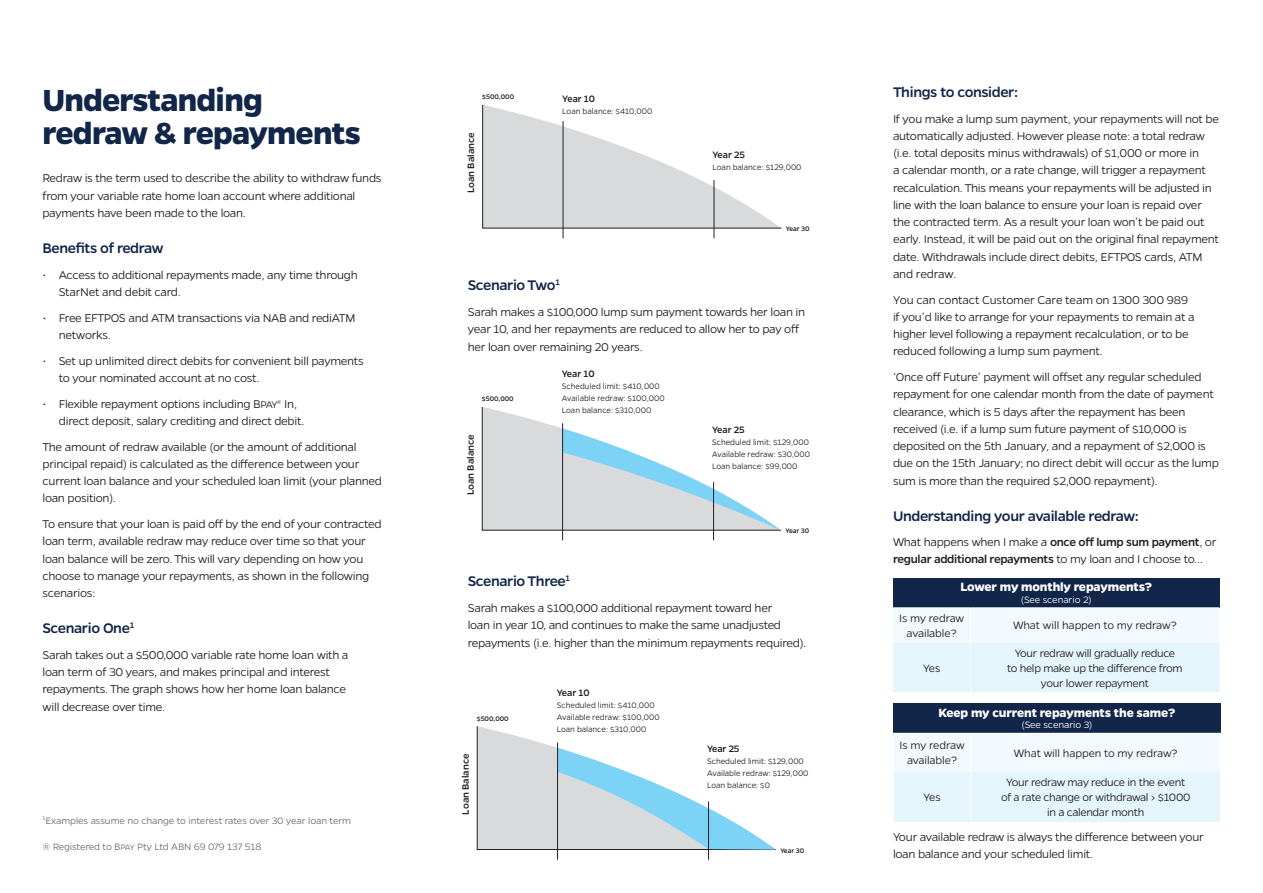
<style>
.page{position:relative;width:1263px;height:893px;background:#fff}
.page>*{position:absolute;margin:0;border:0;box-sizing:border-box;transform-origin:0 0}
.t1{font:700 34.5px/33px "Gentona";letter-spacing:-.025em;color:#122649}
.t2{font:500 15.75px "Gentona";letter-spacing:-.025em;color:#122649}
.t3{font:700 13.5px "Gentona";letter-spacing:-.01em;color:#fff}
.t4{font:300 12.75px/17.2px "Gentona";letter-spacing:-.025em;color:#231f20}
.t5{font:500 12.75px/17.2px "Gentona";letter-spacing:-.025em;color:#231f20}
.t6{font:300 12px/15px "Gentona";letter-spacing:-.025em;color:#231f20;text-align:center}
.t7{font:300 10.5px "Gentona";letter-spacing:-.01em;color:#6c6d70}
.t8{font:500 10.5px "Gentona";color:#231f20;scale:.96 1}
.t9{font:500 10.5px "Gentona";color:#231f20}
.t10{font:300 10.5px "Gentona";letter-spacing:-.01em;color:#fff}
.t11{font:300 9px/12px "Gentona";color:#231f20;scale:.96 1}
.t12{font:500 7.5px "Gentona";color:#231f20;scale:.96 1}
.s1{font-size:10.8px}
.s2{font-size:8.85px}
.s3{font-weight:300}
</style>
<div class="page">
<div style="left:893px;top:578px;width:326px;height:30px;background:#122649"></div>
<svg style="left:893px;top:609px;width:326px;height:83px"></svg>
<hr style="left:893px;top:607px;width:77px;height:1px;background:#fff">
<hr style="left:970px;top:607px;width:249px;height:1px;background:#fff">
<hr style="left:893px;top:641px;width:77px;height:1px;background:#fff">
<hr style="left:970px;top:641px;width:249px;height:1px;background:#fff">
<hr style="left:970px;top:608px;width:1px;height:33px;background:#fff">
<hr style="left:970px;top:642px;width:1px;height:50px;background:#fff">
<div style="left:893px;top:703px;width:328px;height:30px;background:#122649"></div>
<svg style="left:894px;top:734px;width:326px;height:88px"></svg>
<hr style="left:970px;top:734px;width:1px;height:37px;background:#fff">
<hr style="left:970px;top:771px;width:1px;height:51px;background:#fff">
<svg style="left:482px;top:104px;width:300px;height:125px"></svg>
<hr style="left:563px;top:121px;width:1px;height:117px;background:#231f20">
<hr style="left:714px;top:180px;width:1px;height:58px;background:#231f20">
<svg style="left:481px;top:406px;width:300px;height:125px"></svg>
<hr style="left:562px;top:423px;width:1px;height:117px;background:#231f20">
<hr style="left:713px;top:482px;width:1px;height:58px;background:#231f20">
<svg style="left:476px;top:726px;width:300px;height:124px"></svg>
<hr style="left:557px;top:742px;width:1px;height:118px;background:#231f20">
<hr style="left:708px;top:801px;width:1px;height:59px;background:#231f20">
<h1 class="t1" style="left:43px;top:83px;width:320px">Understanding redraw &amp; repayments</h1>
<p class="t4" style="left:43px;top:170px;width:340px">Redraw is the term used to describe the ability to withdraw funds from your variable rate home loan account where additional payments have been made to the loan.</p>
<p class="t2" style="left:43px;top:239px;width:123px">Benefits of redraw</p>
<p class="t4" style="left:59px;top:266px;width:300px;text-indent:-16px">• Access to additional repayments made, any time through<br>StarNet and debit card.</p>
<p class="t4" style="left:59px;top:309px;width:298px;text-indent:-16px">• Free EFTPOS and ATM transactions via NAB and rediATM networks.</p>
<p class="t4" style="left:59px;top:352px;width:306px;text-indent:-16px">• Set up unlimited direct debits for convenient bill payments to your nominated account at no cost.</p>
<p class="t4" style="left:59px;top:395px;width:247px;text-indent:-16px">• Flexible repayment options including B<span class="s1">PAY</span><sup>®</sup> In, direct deposit, salary crediting and direct debit.</p>
<p class="t4" style="left:43px;top:438px;width:341px">The amount of redraw available (or the amount of additional principal repaid) is calculated as the difference between your current loan balance and your scheduled loan limit (your planned loan position).</p>
<p class="t4" style="left:43px;top:515px;width:341px">To ensure that your loan is paid off by the end of your contracted loan term, available redraw may reduce over time so that your loan balance will be zero. This will vary depending on how you choose to manage your repayments, as shown in the following scenarios:</p>
<p class="t2" style="left:43px;top:619px;width:93px">Scenario One<sup>1</sup></p>
<p class="t4" style="left:43px;top:646px;width:307px">Sarah takes out a $500,000 variable rate home loan with a loan term of 30 years, and makes principal and interest repayments. The graph shows how her home loan balance will decrease over time.</p>
<p class="t7" style="left:43px;top:815px;width:310px"><sup>1</sup>Examples assume no change to interest rates over 30 year loan term</p>
<p class="t7" style="left:43px;top:841px;width:221px">® Registered to B<span class="s2">PAY</span> Pty Ltd ABN 69 079 137 518</p>
<p class="t9" style="left:465px;top:193px;width:63px;rotate:-90deg">Loan Balance</p>
<p class="t12" style="left:482px;top:93px;width:35px">$500,000</p>
<p class="t8" style="left:562px;top:93px;width:36px">Year 10</p>
<p class="t11" style="left:562px;top:106px;width:95px">Loan balance: $410,000</p>
<p class="t8" style="left:712px;top:149px;width:35px">Year 25</p>
<p class="t11" style="left:712px;top:161px;width:94px">Loan balance: $129,000</p>
<p class="t12" style="left:786px;top:225px;width:26px">Year 30</p>
<p class="t2" style="left:468px;top:276px;width:94px">Scenario Two<sup>1</sup></p>
<p class="t4" style="left:468px;top:303px;width:339px">Sarah makes a $100,000 lump sum payment towards her loan in year 10, and her repayments are reduced to allow her to pay off her loan over remaining 20 years.</p>
<p class="t12" style="left:482px;top:395px;width:35px">$500,000</p>
<p class="t9" style="left:464px;top:495px;width:63px;rotate:-90deg">Loan Balance</p>
<p class="t8" style="left:562px;top:368px;width:36px">Year 10</p>
<p class="t11" style="left:562px;top:380px;width:109px">Scheduled limit: $410,000<br>Available redraw: $100,000<br>Loan balance: $310,000</p>
<p class="t8" style="left:712px;top:423px;width:35px">Year 25</p>
<p class="t11" style="left:712px;top:436px;width:103px;text-align:justify">Scheduled limit: $129,000<br>Available redraw: $30,000<br>Loan balance: $99,000</p>
<p class="t12" style="left:785px;top:527px;width:26px">Year 30</p>
<p class="t2" style="left:468px;top:572px;width:104px">Scenario Three<sup>1</sup></p>
<p class="t4" style="left:468px;top:599px;width:340px">Sarah makes a $100,000 additional repayment toward her<br>loan in year 10, and continues to make the same unadjusted repayments (i.e. higher than the minimum repayments required).</p>
<p class="t12" style="left:477px;top:714px;width:35px">$500,000</p>
<p class="t9" style="left:459px;top:815px;width:63px;rotate:-90deg">Loan Balance</p>
<p class="t8" style="left:557px;top:687px;width:36px">Year 10</p>
<p class="t11" style="left:557px;top:699px;width:109px">Scheduled limit: $410,000<br>Available redraw: $100,000<br>Loan balance: $310,000</p>
<p class="t8" style="left:707px;top:743px;width:35px">Year 25</p>
<p class="t11" style="left:707px;top:755px;width:107px">Scheduled limit: $129,000<br>Available redraw: $129,000<br>Loan balance: $0</p>
<p class="t12" style="left:780px;top:846px;width:26px">Year 30</p>
<p class="t2" style="left:893px;top:83px;width:127px">Things to consider:</p>
<p class="t4" style="left:893px;top:110px;width:328px">If you make a lump sum payment, your repayments will not be automatically adjusted. However please note: a total redraw (i.e. total deposits minus withdrawals) of $1,000 or more in<br>a calendar month, or a rate change, will trigger a repayment recalculation. This means your repayments will be adjusted in line with the loan balance to ensure your loan is repaid over the contracted term. As a result your loan won’t be paid out early. Instead, it will be paid out on the original final repayment date. Withdrawals include direct debits, EFTPOS cards, ATM and redraw.</p>
<p class="t4" style="left:893px;top:291px;width:303px">You can contact Customer Care team on 1300 300 989 if you’d like to arrange for your repayments to remain at a higher level following a repayment recalculation, or to be reduced following a lump sum payment.</p>
<p class="t4" style="left:893px;top:368px;width:327px">‘Once off Future’ payment will offset any regular scheduled repayment for one calendar month from the date of payment clearance, which is 5 days after the repayment has been received (i.e. if a lump sum future payment of $10,000 is deposited on the 5th January, and a repayment of $2,000 is due on the 15th January; no direct debit will occur as the lump sum is more than the required $2,000 repayment).</p>
<p class="t2" style="left:893px;top:507px;width:247px">Understanding your available redraw:</p>
<p class="t5" style="left:893px;top:533px;width:325px"><span class="s3">What happens when I make a</span> once off lump sum payment<span class="s3">, or </span>regular additional repayments <span class="s3">to my loan and I choose to...</span></p>
<p class="t3" style="left:960px;top:579px;width:193px">Lower my monthly repayments?</p>
<p class="t10" style="left:1021px;top:593px;width:72px">(See scenario 2)</p>
<p class="t6" style="left:899px;top:610px;width:66px">Is my redraw available?</p>
<p class="t6" style="left:1013px;top:618px;width:165px">What will happen to my redraw?</p>
<p class="t6" style="left:923px;top:660px;width:19px">Yes</p>
<p class="t6" style="left:1007px;top:645px;width:177px">Your redraw will gradually reduce<br>to help make up the difference from your lower repayment</p>
<p class="t3" style="left:938px;top:705px;width:238px">Keep my current repayments the same?</p>
<p class="t10" style="left:1021px;top:719px;width:72px">(See scenario 3)</p>
<p class="t6" style="left:899px;top:738px;width:66px">Is my redraw available?</p>
<p class="t6" style="left:1014px;top:745px;width:165px">What will happen to my redraw?</p>
<p class="t6" style="left:923px;top:789px;width:19px">Yes</p>
<p class="t6" style="left:1001px;top:774px;width:191px">Your redraw may reduce in the event of a rate change or withdrawal &gt; $1000 in a calendar month</p>
<p class="t4" style="left:893px;top:828px;width:312px">Your available redraw is always the difference between your loan balance and your scheduled limit.</p>
</div>
